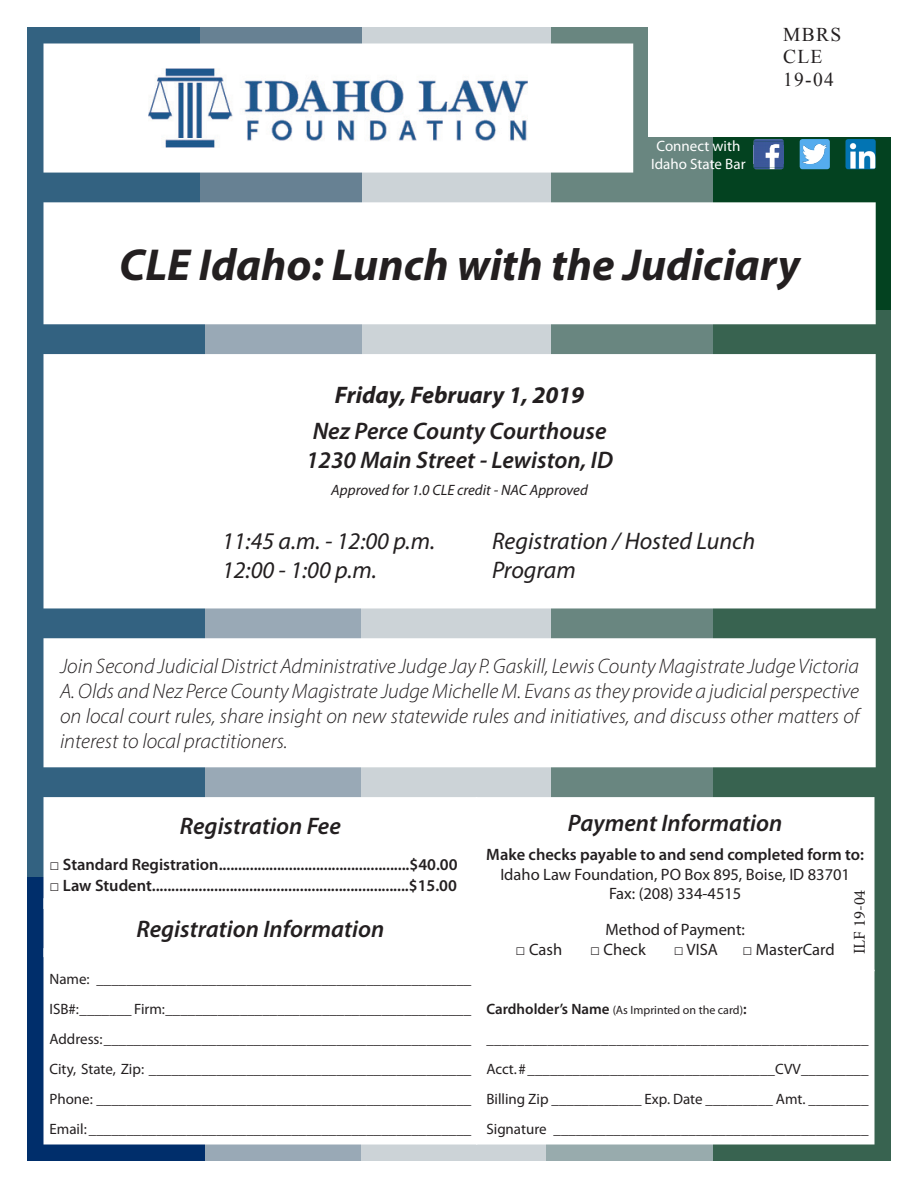
<style>
.page{position:relative;width:918px;height:1188px;background:#fff}
.page>*{position:absolute;margin:0;border:0;box-sizing:border-box;transform-origin:0 0}
.t1{font:italic 700 45px "Myriad Pro";color:#231f20}
.Price_box{font:italic 600 24px "Myriad Pro";color:#231f20}
.t2{font:italic 24px "Myriad Pro";color:#231f20}
.t3{font:italic 700 24px "Myriad Pro";color:#231f20}
.t4{font:italic 300 21px/25.2px "Myriad Pro";color:#231f20;text-align:justify}
.t5{font:19.5px "Times New Roman";letter-spacing:.07em;color:#231f20}
.Price_box-2{font:600 16.5px "Myriad Pro";color:#231f20}
.Paragraph_Style_1{font:16.5px "Myriad Pro";color:#231f20}
.Paragraph_Style_1-2{font:600 16.5px "Myriad Pro";color:#231f20}
.t6{font:16.5px "Minion Pro";color:#231f20}
.t7{font:15px "Myriad Pro";color:#231f20}
.t8{font:italic 15px "Myriad Pro";color:#231f20}
.t9{font:15px/18px "Myriad Pro";color:#fff;text-align:center}
.t10{font:12px "Myriad Pro";color:#231f20}
.s1{font-family:"Arial";font-weight:700}
.s2{font-family:"Arial"}
.s3{font-weight:600;font-size:15px}
</style>
<div class="page">
<div style="left:362px;top:27px;width:189px;height:565px;background:#ccd3d7"></div>
<div style="left:28px;top:27px;width:177px;height:851px;background:#336281"></div>
<div style="left:201px;top:27px;width:161px;height:283px;background:#678193"></div>
<div style="left:551px;top:27px;width:166px;height:851px;background:#698680"></div>
<div style="left:713px;top:27px;width:177px;height:283px;background:#034220"></div>
<div style="left:28px;top:878px;width:177px;height:283px;background:#002e6b"></div>
<div style="left:205px;top:310px;width:157px;height:851px;background:#99a9b6"></div>
<div style="left:362px;top:568px;width:189px;height:593px;background:#ccd3d7"></div>
<div style="left:546px;top:878px;width:171px;height:283px;background:#98abad"></div>
<div style="left:713px;top:310px;width:177px;height:851px;background:#386350"></div>
<div style="left:44px;top:203px;width:831px;height:121px;background:#fff"></div>
<div style="left:44px;top:202px;width:832px;height:122px;border:2px solid #fff"></div>
<div style="left:44px;top:355px;width:831px;height:253px;background:#fff"></div>
<div style="left:44px;top:354px;width:832px;height:254px;border:2px solid #fff"></div>
<div style="left:44px;top:639px;width:831px;height:128px;background:#fff"></div>
<div style="left:44px;top:638px;width:832px;height:129px;border:2px solid #fff"></div>
<div style="left:648px;top:0;width:270px;height:137px;background:#fff"></div>
<img style="left:754px;top:139px;width:30px;height:30px">
<div style="left:800px;top:139px;width:30px;height:30px;background:#55acee;border-radius:3px"></div>
<img style="left:803px;top:144px;width:24px;height:20px">
<img style="left:846px;top:139px;width:30px;height:30px">
<div style="left:44px;top:949px;width:433px;height:195px;background:#fff"></div>
<div style="left:477px;top:798px;width:397px;height:173px;background:#fff"></div>
<div style="left:476px;top:797px;width:398px;height:174px;border:2px solid #fff"></div>
<div style="left:477px;top:971px;width:397px;height:173px;background:#fff"></div>
<div style="left:44px;top:798px;width:433px;height:110px;background:#fff"></div>
<div style="left:44px;top:797px;width:433px;height:112px;border:2px solid #fff"></div>
<div style="left:44px;top:899px;width:433px;height:57px;background:#fff"></div>
<div style="left:44px;top:44px;width:589px;height:128px;background:#fff"></div>
<img style="left:149px;top:69px;width:379px;height:78px">
<div style="left:44px;top:44px;width:589px;height:129px;border:2px solid #fff"></div>
<p class="t9" style="left:651px;top:137px;width:96px">Connect with<br>Idaho State Bar</p>
<p class="t5" style="left:783px;top:21px;width:60px">MBRS</p>
<p class="t5" style="left:783px;top:43px;width:41px">CLE</p>
<p class="t5" style="left:783px;top:66px;width:52px">19-04</p>
<p class="t1" style="left:119px;top:236px;width:683px">CLE Idaho: Lunch with the Judiciary</p>
<p class="t3" style="left:335px;top:379px;width:251px">Friday, February 1, 2019</p>
<p class="Price_box" style="left:313px;top:416px;width:295px">Nez Perce County Courthouse</p>
<p class="Price_box" style="left:306px;top:444px;width:308px">1230 Main Street - Lewiston, ID</p>
<p class="t8" style="left:331px;top:480px;width:258px">Approved for 1.0 CLE credit - NAC Approved</p>
<p class="t2" style="left:222px;top:526px;width:215px">11:45 a.m. - 12:00 p.m.</p>
<p class="t2" style="left:492px;top:526px;width:265px">Registration / Hosted Lunch</p>
<p class="t2" style="left:222px;top:555px;width:156px">12:00 - 1:00 p.m.</p>
<p class="t2" style="left:492px;top:555px;width:85px">Program</p>
<p class="t4" style="left:60px;top:653px;width:801px">Join Second Judicial District Administrative Judge Jay P. Gaskill, Lewis County Magistrate Judge Victoria A. Olds and Nez Perce County Magistrate Judge Michelle M. Evans as they provide a judicial perspective on local court rules, share insight on new statewide rules and initiatives, and discuss other matters of interest to local practitioners.</p>
<p class="Price_box" style="left:180px;top:810px;width:162px">Registration Fee</p>
<p class="Price_box-2" style="left:50px;top:854px;width:410px"><span class="s1">□</span> Standard Registration.................................................$40.00</p>
<p class="Price_box-2" style="left:50px;top:875px;width:409px"><span class="s1">□</span> Law Student..................................................................$15.00</p>
<p class="Price_box" style="left:137px;top:913px;width:249px">Registration Information</p>
<p class="t7" style="left:50px;top:970px;width:423px">Name: __________________________________________________</p>
<p class="t7" style="left:50px;top:1000px;width:423px">ISB#: _______ Firm: _________________________________________</p>
<p class="t7" style="left:50px;top:1030px;width:423px">Address: _________________________________________________</p>
<p class="t7" style="left:50px;top:1060px;width:423px">City, State, Zip: ___________________________________________</p>
<p class="t7" style="left:50px;top:1090px;width:423px">Phone: __________________________________________________</p>
<p class="t7" style="left:50px;top:1120px;width:423px">Email: ___________________________________________________</p>
<p class="Price_box" style="left:568px;top:808px;width:216px">Payment Information</p>
<p class="Paragraph_Style_1-2" style="left:486px;top:844px;width:379px">Make checks payable to and send completed form to:</p>
<p class="Paragraph_Style_1" style="left:500px;top:864px;width:351px">Idaho Law Foundation, PO Box 895, Boise, ID 83701</p>
<p class="Paragraph_Style_1" style="left:609px;top:884px;width:134px">Fax: (208) 334-4515</p>
<p class="Paragraph_Style_1" style="left:606px;top:920px;width:141px">Method of Payment:</p>
<p class="Paragraph_Style_1" style="left:516px;top:939px;width:48px"><span class="s2">□</span> Cash</p>
<p class="Paragraph_Style_1" style="left:590px;top:939px;width:57px"><span class="s2">□</span> Check</p>
<p class="Paragraph_Style_1" style="left:674px;top:939px;width:46px"><span class="s2">□</span> VISA</p>
<p class="Paragraph_Style_1" style="left:743px;top:939px;width:94px"><span class="s2">□</span> MasterCard</p>
<p class="t6" style="left:848px;top:954px;width:66px;rotate:-90deg">ILF 19-04</p>
<p class="t10" style="left:486px;top:1003px;width:262px"><span class="s3">Cardholder’s Name</span> (As Imprinted on the card)<span class="s3">:</span></p>
<p class="t7" style="left:486px;top:1030px;width:384px">__________________________________________________</p>
<p class="t7" style="left:486px;top:1060px;width:384px">Acct. # _________________________________CVV_________</p>
<p class="t7" style="left:486px;top:1090px;width:384px">Billing Zip ____________ Exp. Date _________ Amt. ________</p>
<p class="t7" style="left:486px;top:1120px;width:384px">Signature __________________________________________</p>
</div>
